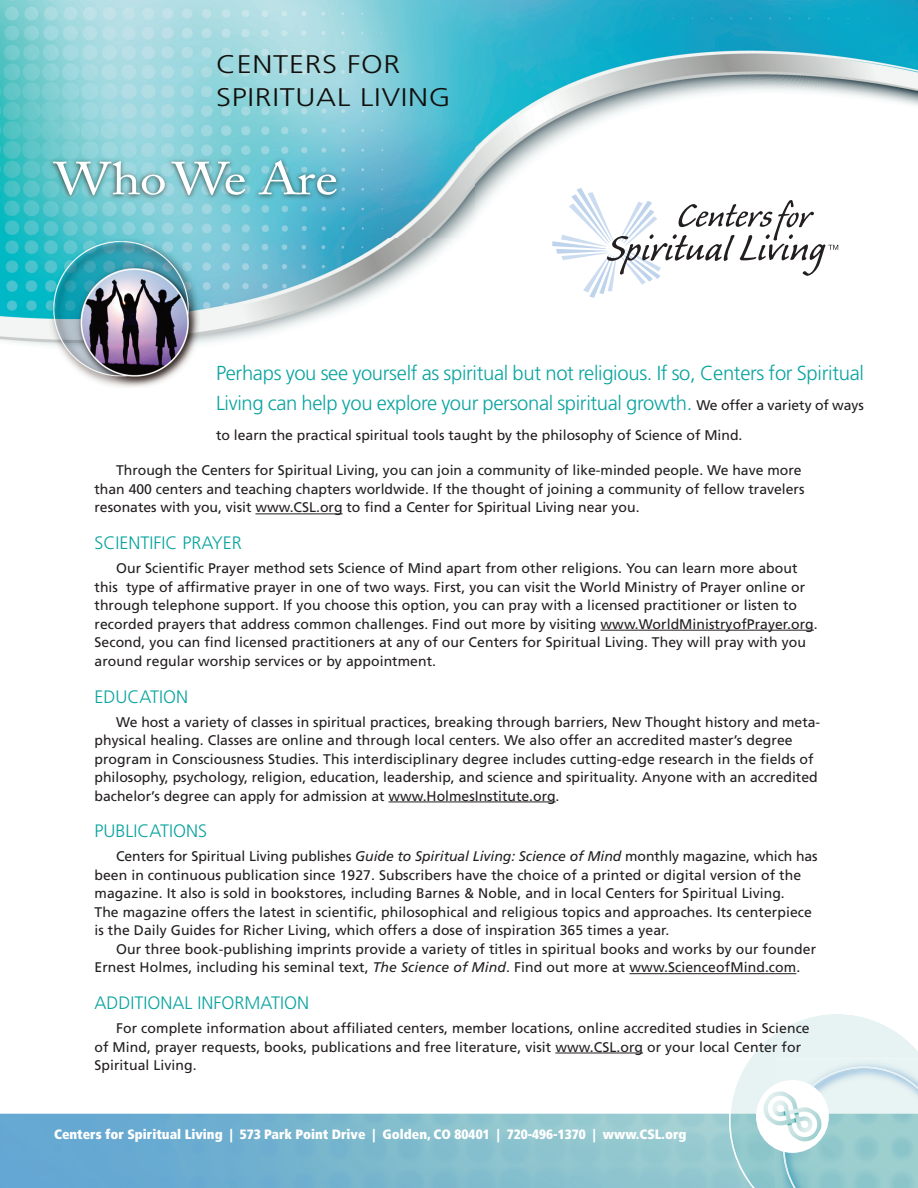
<style>
.page{position:relative;width:918px;height:1188px;background:#fff}
.page>*{position:absolute;margin:0;border:0;box-sizing:border-box;transform-origin:0 0}
.t1{font:45.9px "Adobe Caslon Pro";letter-spacing:-.005em;color:#fff;scale:1.18 1}
.t2{font:300 25.5px/33px "Frutiger LT Std";letter-spacing:.025em;color:#100f0b;scale:1.18 1}
.t3{font:300 20.25px/30px "Frutiger LT Std";letter-spacing:-.015em;color:#0aa49f}
.t4{font:300 18px "Frutiger LT Std";color:#0aa49f}
.t5{font:13.95px/18.5px "Frutiger LT Std";letter-spacing:.005em;color:#231f20}
.t6{font:900 condensed 13.5px "Frutiger LT Std";color:#fff}
.s1{font-weight:400;font-size:13.95px;color:#231f20}
.s2{font-style:italic}
</style>
<div class="page">
<img style="left:0;top:0;width:918px;height:514px">
<svg style="left:552px;top:188px;width:286px;height:110px"></svg>
<img style="left:41px;top:89px;width:433px;height:148px">
<img style="left:0;top:1114px;width:729px;height:74px">
<svg style="left:729px;top:1014px;width:189px;height:174px;background:#c7e2e4"></svg>
<div style="left:756px;top:1080px;width:73px;height:73px;background:#fff;border-radius:50%"></div>
<img style="left:757px;top:1086px;width:70px;height:61px">
<hr style="left:255px;top:514px;width:88px;height:1px;background:#231f20">
<hr style="left:601px;top:630px;width:213px;height:1px;background:#231f20">
<hr style="left:388px;top:802px;width:168px;height:1px;background:#231f20">
<hr style="left:629px;top:973px;width:167px;height:1px;background:#231f20">
<hr style="left:555px;top:1053px;width:88px;height:1px;background:#231f20">
<h2 class="t2" style="left:216px;top:50px;width:200px">CENTERS FOR<br>SPIRITUAL LIVING</h2>
<h1 class="t1" style="left:54px;top:162px;width:242px">WhoWe Are</h1>
<h3 class="t3" style="left:216px;top:359px;width:650px">Perhaps you see yourself as spiritual but not religious. If so, Centers for Spiritual<br>Living can help you explore your personal spiritual growth. <span class="s1">We offer a variety of ways</span></h3>
<p class="t5" style="left:216px;top:427px;width:528px">to learn the practical spiritual tools taught by the philosophy of Science of Mind.</p>
<p class="t5" style="left:95px;top:463px;width:712px;text-indent:22px">Through the Centers for Spiritual Living, you can join a community of like-minded people. We have more than 400 centers and teaching chapters worldwide. If the thought of joining a community of fellow travelers resonates with you, visit www.CSL.org to find a Center for Spiritual Living near you.</p>
<p class="t4" style="left:94px;top:536px;width:149px">SCIENTIFIC PRAYER</p>
<p class="t5" style="left:94px;top:560px;width:725px;text-indent:22px">Our Scientific Prayer method sets Science of Mind apart from other religions. You can learn more about this type of affirmative prayer in one of two ways. First, you can visit the World Ministry of Prayer online or through telephone support. If you choose this option, you can pray with a licensed practitioner or listen to recorded prayers that address common challenges. Find out more by visiting www.WorldMinistryofPrayer.org.<br>Second, you can find licensed practitioners at any of our Centers for Spiritual Living. They will pray with you around regular worship services or by appointment.</p>
<p class="t4" style="left:94px;top:689px;width:95px">EDUCATION</p>
<p class="t5" style="left:94px;top:714px;width:727px;text-indent:22px">We host a variety of classes in spiritual practices, breaking through barriers, New Thought history and meta&shy;physical healing. Classes are online and through local centers. We also offer an accredited master’s degree program in Consciousness Studies. This interdisciplinary degree includes cutting-edge research in the fields of philosophy, psychology, religion, education, leadership, and science and spirituality. Anyone with an accredited bachelor’s degree can apply for admission at www.HolmesInstitute.org.</p>
<p class="t4" style="left:94px;top:824px;width:114px">PUBLICATIONS</p>
<p class="t5" style="left:94px;top:848px;width:725px;text-indent:22px">Centers for Spiritual Living publishes <span class="s2">Guide to Spiritual Living: Science of Mind</span> monthly magazine, which has been in continuous publication since 1927. Subscribers have the choice of a printed or digital version of the magazine. It also is sold in bookstores, including Barnes &amp; Noble, and in local Centers for Spiritual Living.<br>The magazine offers the latest in scientific, philosophical and religious topics and approaches. Its centerpiece is the Daily Guides for Richer Living, which offers a dose of inspiration 365 times a year.</p>
<p class="t5" style="left:95px;top:941px;width:723px;text-indent:22px">Our three book-publishing imprints provide a variety of titles in spiritual books and works by our founder<br>Ernest Holmes, including his seminal text, <span class="s2">The Science of Mind</span>. Find out more at www.ScienceofMind.com.</p>
<p class="t4" style="left:94px;top:996px;width:216px">ADDITIONAL INFORMATION</p>
<p class="t5" style="left:95px;top:1020px;width:717px;text-indent:22px">For complete information about affiliated centers, member locations, online accredited studies in Science of Mind, prayer requests, books, publications and free literature, visit www.CSL.org or your local Center for<br>Spiritual Living.</p>
<p class="t6" style="left:54px;top:1129px;width:634px">Centers for Spiritual Living | 573 Park Point Drive | Golden, CO 80401 | 720-496-1370 | www.CSL.org</p>
</div>
